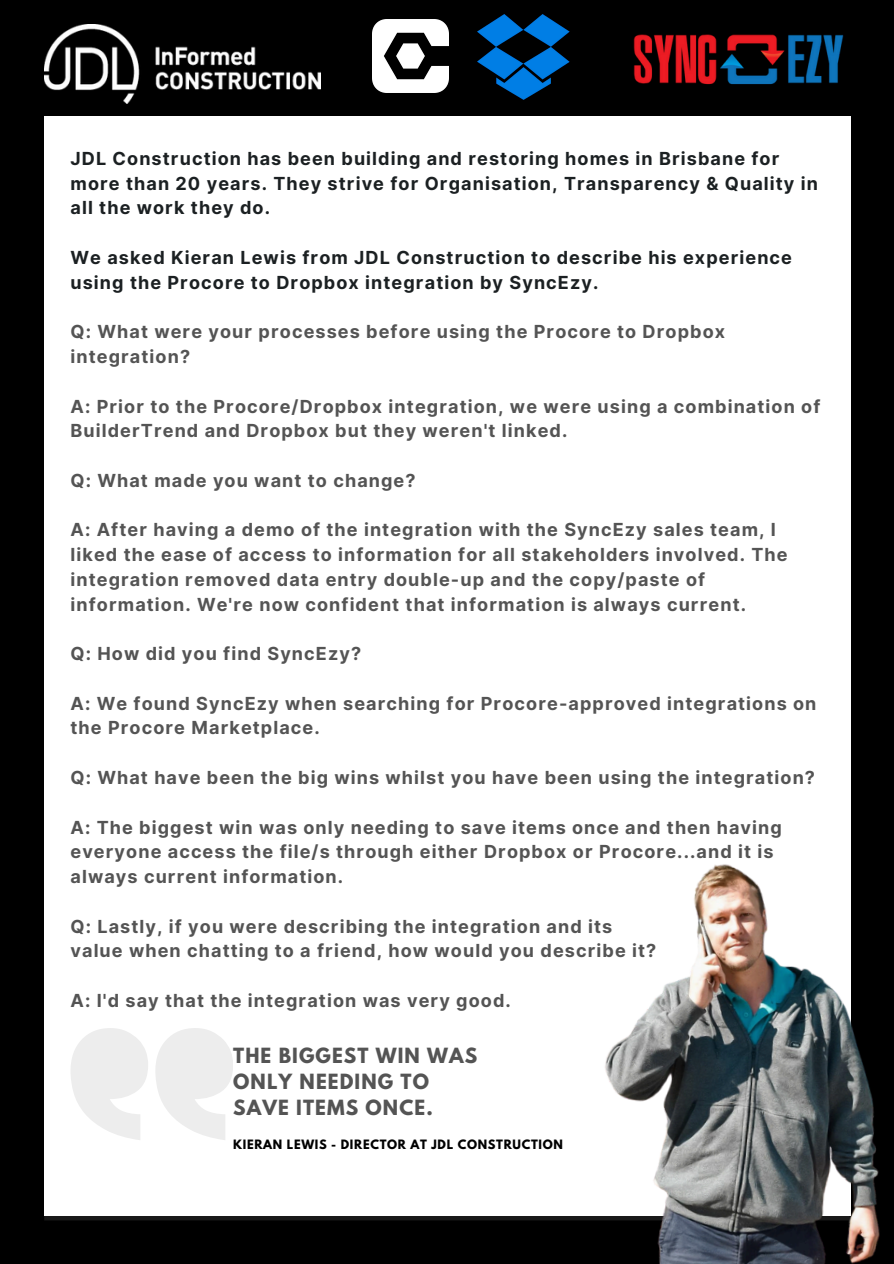
<style>
.page{position:relative;width:894px;height:1264px;background:#fff}
.page>*{position:absolute;margin:0;border:0;box-sizing:border-box;transform-origin:0 0}
.t1{font:700 18.6px/25.8px "League Spartan";letter-spacing:.06em;color:#545454}
.t2{font:700 18px/24.8px "Inter";letter-spacing:.06em;color:#545454}
.t3{font:700 18px/24.8px "Inter";letter-spacing:.06em;color:#1b2022}
.t4{font:700 11.4px "League Spartan";letter-spacing:.06em;color:#000}
</style>
<div class="page">
<div style="left:0;top:0;width:893px;height:1263px;background:#000"></div>
<div style="left:44px;top:116px;width:806px;height:1099px;background:#fff"></div>
<svg style="left:71px;top:1028px;width:161px;height:112px"></svg>
<img style="left:407px;top:832px;width:473px;height:431px">
<img style="left:44px;top:25px;width:276px;height:78px">
<img style="left:633px;top:34px;width:211px;height:51px">
<img style="left:372px;top:19px;width:76px;height:73px">
<img style="left:477px;top:14px;width:93px;height:86px">
<p class="t3" style="left:70px;top:146px;width:748px">JDL Construction has been building and restoring homes in Brisbane for more than 20 years. They strive for Organisation, Transparency &amp; Quality in all the work they do.</p>
<p class="t3" style="left:70px;top:245px;width:722px">We asked Kieran Lewis from JDL Construction to describe his experience using the Procore to Dropbox integration by SyncEzy.</p>
<h2 class="t2" style="left:70px;top:319px;width:656px">Q: What were your processes before using the Procore to Dropbox integration?</h2>
<h2 class="t2" style="left:70px;top:393px;width:751px">A: Prior to the Procore/Dropbox integration, we were using a combination of<br>BuilderTrend and Dropbox but they weren't linked.</h2>
<h2 class="t2" style="left:70px;top:468px;width:346px">Q: What made you want to change?</h2>
<h2 class="t2" style="left:70px;top:517px;width:718px">A: After having a demo of the integration with the SyncEzy sales team, I liked the ease of access to information for all stakeholders involved. The integration removed data entry double-up and the copy/paste of information. We're now confident that information is always current.</h2>
<h2 class="t2" style="left:70px;top:641px;width:292px">Q: How did you find SyncEzy?</h2>
<h2 class="t2" style="left:70px;top:690px;width:747px">A: We found SyncEzy when searching for Procore-approved integrations on the Procore Marketplace.</h2>
<h2 class="t2" style="left:70px;top:765px;width:745px">Q: What have been the big wins whilst you have been using the integration?</h2>
<h2 class="t2" style="left:70px;top:814px;width:712px">A: The biggest win was only needing to save items once and then having everyone access the file/s through either Dropbox or Procore...and it is always current information.</h2>
<h2 class="t2" style="left:70px;top:913px;width:587px">Q: Lastly, if you were describing the integration and its value when chatting to a friend, how would you describe it?</h2>
<h2 class="t2" style="left:70px;top:987px;width:442px">A: I'd say that the integration was very good.</h2>
<h1 class="t1" style="left:233px;top:1045px;width:245px">THE BIGGEST WIN WAS<br>ONLY NEEDING TO<br>SAVE ITEMS ONCE.</h1>
<p class="t4" style="left:233px;top:1139px;width:331px">KIERAN LEWIS - DIRECTOR AT JDL CONSTRUCTION</p>
</div>
